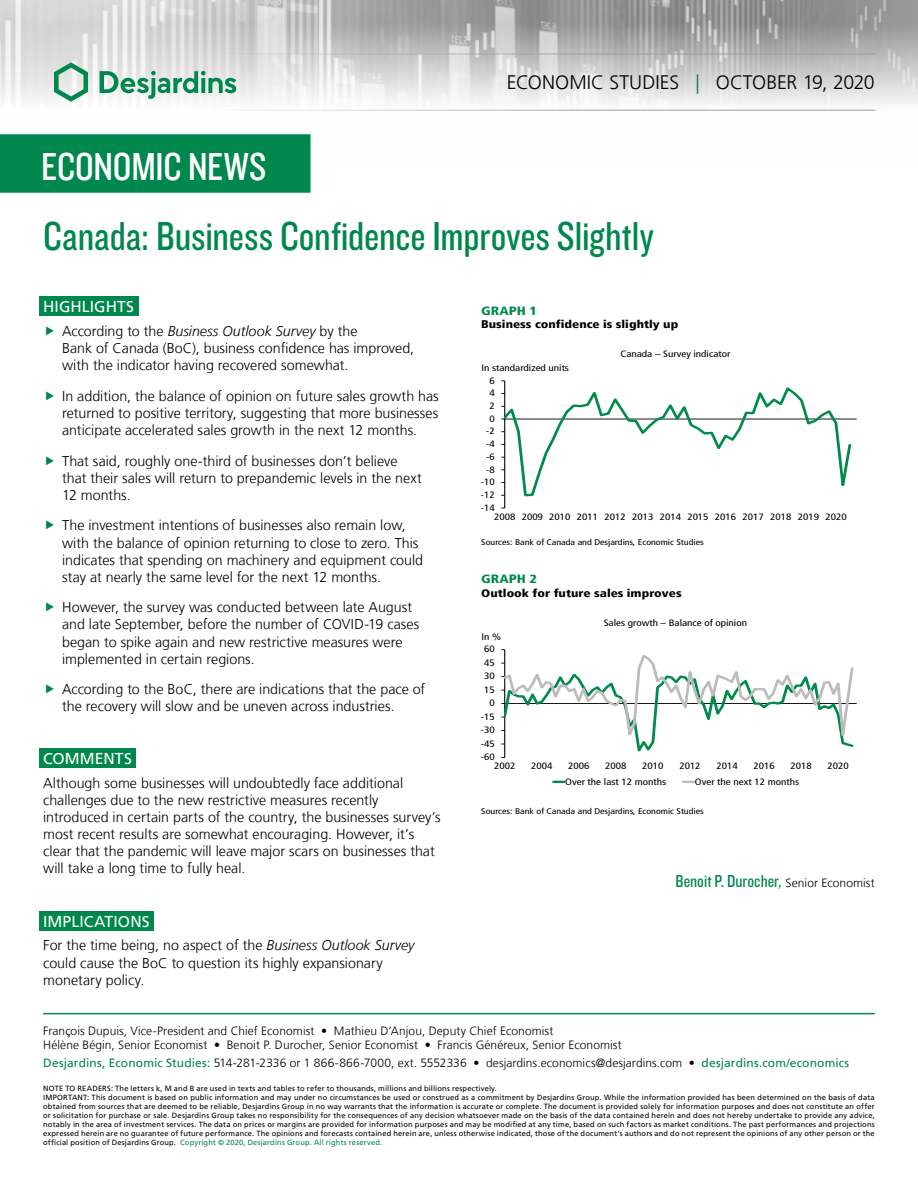
<style>
.page{position:relative;width:918px;height:1188px;background:#fff}
.page>*{position:absolute;margin:0;border:0;box-sizing:border-box;transform-origin:0 0}
.t1{font:42px "Knockout 29 Junior Ltweight";color:#00874e}
.t2{font:40.5px "Knockout 29 Junior Ltweight";letter-spacing:-.005em;color:#fff}
.t3{font:300 19.5px "Frutiger LT";color:#000}
.t4{font:18px "Knockout 29 Junior Ltweight";color:#00874e}
.t5{font:15.75px "Frutiger LT";letter-spacing:.005em;color:#fff}
.t6{font:300 14.25px/17.1px "Frutiger LT";color:#000}
.t7{font:300 12px/14.4px "Frutiger LT";letter-spacing:.005em;color:#000}
.t8{font:900 condensed 12px "Frutiger LT";color:#008b4d;scale:1.2 1}
.t9{font:900 condensed 11.1px "Frutiger LT";color:#000;scale:1.2 1}
.t10{font:condensed 9.3px "Frutiger LT";color:#000;scale:1.2 1}
.t11{font:condensed 9.15px "Frutiger LT";color:#000;scale:1.2 1}
.t12{font:condensed 8.25px "Frutiger LT";color:#000;scale:1.2 1}
.t13{font:7.5px/9px "Frutiger LT";letter-spacing:.02em;color:#000}
.s1{color:#00874e}
.s2{font-style:italic}
.s3{font-family:"Frutiger LT";font-weight:300;font-size:12px;color:#000}
.s4{font-weight:400;color:#00874e}
</style>
<div class="page">
<img style="left:0;top:0;width:918px;height:164px">
<hr style="left:43px;top:54px;width:832px;height:1px;background:#9d9d9c">
<hr style="left:43px;top:110px;width:832px;height:1px;background:#9d9d9c">
<svg style="left:54px;top:62px;width:34px;height:40px"></svg>
<svg style="left:100px;top:71px;width:136px;height:28px"></svg>
<div style="left:0;top:135px;width:310px;height:57px;background:#00874e"></div>
<div style="left:0;top:134px;width:310px;height:59px;border:2px solid #00874e"></div>
<hr style="left:43px;top:1013px;width:832px;height:1px;background:#00874e">
<div style="left:39px;top:296px;width:99px;height:20px;background:#00874e"></div>
<div style="left:39px;top:748px;width:97px;height:20px;background:#00874e"></div>
<div style="left:39px;top:911px;width:115px;height:20px;background:#00874e"></div>
<hr style="left:505px;top:419px;width:352px;height:1px;background:#000">
<svg style="left:501px;top:381px;width:352px;height:128px"></svg>
<hr style="left:505px;top:703px;width:352px;height:1px;background:#000">
<svg style="left:501px;top:649px;width:355px;height:109px"></svg>
<svg style="left:554px;top:781px;width:10px;height:2px"></svg>
<svg style="left:683px;top:781px;width:11px;height:2px"></svg>
<h2 class="t2" style="left:41px;top:140px;width:227px">ECONOMIC NEWS</h2>
<h3 class="t3" style="left:507px;top:72px;width:369px">ECONOMIC STUDIES <span class="s1">|</span> OCTOBER 19, 2020</h3>
<h1 class="t1" style="left:43px;top:209px;width:612px">Canada: Business Confidence Improves Slightly</h1>
<p class="t5" style="left:43px;top:297px;width:92px">HIGHLIGHTS</p>
<p class="t6" style="left:62px;top:323px;width:354px">According to the <span class="s2">Business Outlook Survey</span> by the<br>Bank of Canada (BoC), business confidence has improved, with the indicator having recovered somewhat.</p>
<p class="t6" style="left:62px;top:388px;width:378px;text-align:justify">In addition, the balance of opinion on future sales growth has returned to positive territory, suggesting that more businesses anticipate accelerated sales growth in the next 12 months.</p>
<p class="t6" style="left:62px;top:452px;width:361px">That said, roughly one-third of businesses don’t believe that their sales will return to prepandemic levels in the next<br>12 months.</p>
<p class="t6" style="left:62px;top:517px;width:363px">The investment intentions of businesses also remain low, with the balance of opinion returning to close to zero. This indicates that spending on machinery and equipment could stay at nearly the same level for the next 12 months.</p>
<p class="t6" style="left:62px;top:599px;width:359px">However, the survey was conducted between late August and late September, before the number of COVID‑19 cases began to spike again and new restrictive measures were implemented in certain regions.</p>
<p class="t6" style="left:62px;top:681px;width:365px">According to the BoC, there are indications that the pace of the recovery will slow and be uneven across industries.</p>
<p class="t5" style="left:43px;top:749px;width:90px">COMMENTS</p>
<p class="t6" style="left:43px;top:775px;width:399px">Although some businesses will undoubtedly face additional challenges due to the new restrictive measures recently introduced in certain parts of the country, the businesses survey’s most recent results are somewhat encouraging. However, it’s clear that the pandemic will leave major scars on businesses that will take a long time to fully heal.</p>
<p class="t5" style="left:43px;top:912px;width:108px">IMPLICATIONS</p>
<p class="t6" style="left:43px;top:937px;width:373px">For the time being, no aspect of the <span class="s2">Business Outlook Survey </span>could cause the BoC to question its highly expansionary monetary policy.</p>
<p class="t8" style="left:481px;top:303px;width:48px">GRAPH 1</p>
<p class="t9" style="left:481px;top:317px;width:166px">Business confidence is slightly up</p>
<p class="t11" style="left:481px;top:363px;width:75px">In standardized units</p>
<p class="t10" style="left:489px;top:375px;width:6px">6</p>
<p class="t11" style="left:489px;top:388px;width:6px">4</p>
<p class="t11" style="left:489px;top:401px;width:6px">2</p>
<p class="t10" style="left:489px;top:413px;width:6px">0</p>
<p class="t11" style="left:486px;top:426px;width:9px">-2</p>
<p class="t11" style="left:486px;top:439px;width:9px">-4</p>
<p class="t10" style="left:486px;top:451px;width:9px">-6</p>
<p class="t11" style="left:486px;top:464px;width:9px">-8</p>
<p class="t11" style="left:481px;top:477px;width:13px">-10</p>
<p class="t10" style="left:481px;top:489px;width:13px">-12</p>
<p class="t11" style="left:481px;top:502px;width:13px">-14</p>
<p class="t11" style="left:620px;top:349px;width:93px">Canada – Survey indicator</p>
<p class="t11" style="left:494px;top:511px;width:295px">2008 2009 2010 2011 2012 2013 2014 2015 2016 2017 2018 2019 2020</p>
<p class="t12" style="left:481px;top:537px;width:187px">Sources: Bank of Canada and Desjardins, Economic Studies</p>
<p class="t8" style="left:481px;top:572px;width:48px">GRAPH 2</p>
<p class="t9" style="left:481px;top:586px;width:168px">Outlook for future sales improves</p>
<p class="t11" style="left:481px;top:632px;width:18px">In %</p>
<p class="t10" style="left:484px;top:644px;width:10px">60</p>
<p class="t11" style="left:484px;top:657px;width:10px">45</p>
<p class="t11" style="left:484px;top:671px;width:10px">30</p>
<p class="t11" style="left:484px;top:684px;width:10px">15</p>
<p class="t10" style="left:489px;top:698px;width:6px">0</p>
<p class="t11" style="left:481px;top:711px;width:13px">-15</p>
<p class="t11" style="left:481px;top:725px;width:13px">-30</p>
<p class="t11" style="left:481px;top:738px;width:13px">-45</p>
<p class="t11" style="left:481px;top:752px;width:13px">-60</p>
<p class="t11" style="left:604px;top:618px;width:121px">Sales growth – Balance of opinion</p>
<p class="t11" style="left:494px;top:761px;width:19px">2002</p>
<p class="t11" style="left:531px;top:761px;width:19px">2004</p>
<p class="t11" style="left:568px;top:761px;width:19px">2006</p>
<p class="t11" style="left:605px;top:761px;width:19px">2008</p>
<p class="t11" style="left:642px;top:761px;width:19px">2010</p>
<p class="t11" style="left:679px;top:761px;width:19px">2012</p>
<p class="t11" style="left:716px;top:761px;width:19px">2014</p>
<p class="t11" style="left:753px;top:761px;width:19px">2016</p>
<p class="t11" style="left:791px;top:761px;width:19px">2018</p>
<p class="t11" style="left:828px;top:761px;width:19px">2020</p>
<p class="t11" style="left:565px;top:776px;width:86px">Over the last 12 months</p>
<p class="t11" style="left:695px;top:776px;width:88px">Over the next 12 months</p>
<p class="t12" style="left:481px;top:806px;width:187px">Sources: Bank of Canada and Desjardins, Economic Studies</p>
<p class="t4" style="left:676px;top:870px;width:201px">Benoit P. Durocher, <span class="s3">Senior Economist</span></p>
<p class="t7" style="left:43px;top:1023px;width:580px">François Dupuis, Vice-President and Chief Economist • Mathieu D’Anjou, Deputy Chief Economist<br>Hélène Bégin, Senior Economist • Benoit P. Durocher, Senior Economist • Francis Généreux, Senior Economist</p>
<p class="t7" style="left:43px;top:1056px;width:808px"><span class="s4">Desjardins, Economic Studies:</span> 514‑281‑2336 or 1 866‑866‑7000, ext. 5552336 • desjardins.economics@desjardins.com • <span class="s4">desjardins.com/economics</span></p>
<p class="t13" style="left:43px;top:1084px;width:833px">NOTE TO READERS: The letters k, M and B are used in texts and tables to refer to thousands, millions and billions respectively.<br>IMPORTANT: This document is based on public information and may under no circumstances be used or construed as a commitment by Desjardins Group. While the information provided has been determined on the basis of data obtained from sources that are deemed to be reliable, Desjardins Group in no way warrants that the information is accurate or complete. The document is provided solely for information purposes and does not constitute an offer or solicitation for purchase or sale. Desjardins Group takes no responsibility for the consequences of any decision whatsoever made on the basis of the data contained herein and does not hereby undertake to provide any advice, notably in the area of investment services. The data on prices or margins are provided for information purposes and may be modified at any time, based on such factors as market conditions. The past performances and projections expressed herein are no guarantee of future performance. The opinions and forecasts contained herein are, unless otherwise indicated, those of the document’s authors and do not represent the opinions of any other person or the official position of Desjardins Group. <span class="s1">Copyright © 2020, Desjardins Group. All rights reserved.</span></p>
</div>
